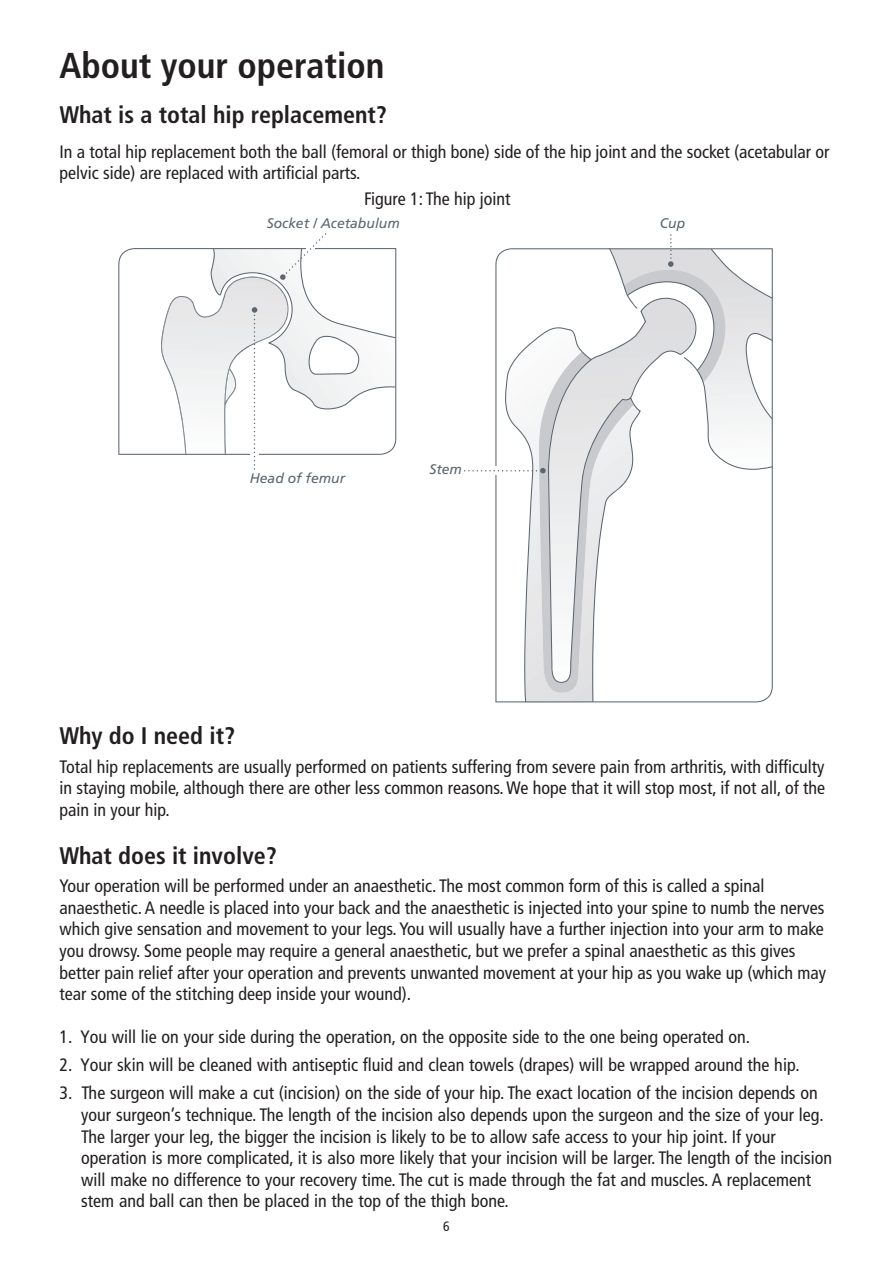
<style>
.page{position:relative;width:893px;height:1263px;background:#fff}
.page>*{position:absolute;margin:0;border:0;box-sizing:border-box;transform-origin:0 0}
.t1{font:700 condensed 36px "Frutiger LT Std";color:#231f20}
.t2{font:700 condensed 24px "Frutiger LT Std";color:#231f20}
.t3{font:condensed 18px/21.6px "Frutiger LT Std";color:#231f20}
.t4{font:italic 13.95px "Frutiger";color:#5b6670}
.t5{font:condensed 13.5px "Frutiger LT Std";color:#231f20}
</style>
<div class="page">
<svg style="left:118px;top:248px;width:278px;height:207px"></svg>
<svg style="left:160px;top:233px;width:235px;height:237px"></svg>
<svg style="left:505px;top:693px;width:191px;height:9px"></svg>
<svg style="left:464px;top:234px;width:309px;height:459px"></svg>
<p class="t1" style="left:60px;top:51px;width:327px">About your operation</p>
<p class="t2" style="left:60px;top:105px;width:329px">What is a total hip replacement?</p>
<p class="t3" style="left:60px;top:142px;width:771px">In a total hip replacement both the ball (femoral or thigh bone) side of the hip joint and the socket (acetabular or pelvic side) are replaced with artificial parts.</p>
<p class="t3" style="left:364px;top:189px;width:148px">Figure 1: The hip joint</p>
<p class="t4" style="left:267px;top:217px;width:135px">Socket / Acetabulum</p>
<p class="t4" style="left:250px;top:473px;width:97px">Head of femur</p>
<p class="t4" style="left:429px;top:463px;width:34px">Stem</p>
<p class="t4" style="left:660px;top:217px;width:27px">Cup</p>
<p class="t2" style="left:60px;top:726px;width:177px">Why do I need it?</p>
<p class="t3" style="left:60px;top:757px;width:767px;text-align:justify">Total hip replacements are usually performed on patients suffering from severe pain from arthritis, with difficulty in staying mobile, although there are other less common reasons. We hope that it will stop most, if not all, of the pain in your hip.</p>
<p class="t2" style="left:60px;top:846px;width:219px">What does it involve?</p>
<p class="t3" style="left:60px;top:877px;width:768px">Your operation will be performed under an anaesthetic. The most common form of this is called a spinal anaesthetic. A needle is placed into your back and the anaesthetic is injected into your spine to numb the nerves which give sensation and movement to your legs. You will usually have a further injection into your arm to make you drowsy. Some people may require a general anaesthetic, but we prefer a spinal anaesthetic as this gives better pain relief after your operation and prevents unwanted movement at your hip as you wake up (which may tear some of the stitching deep inside your wound).</p>
<p class="t3" style="left:60px;top:1028px;width:692px">1. You will lie on your side during the operation, on the opposite side to the one being operated on.</p>
<p class="t3" style="left:60px;top:1056px;width:742px">2. Your skin will be cleaned with antiseptic fluid and clean towels (drapes) will be wrapped around the hip.</p>
<p class="t3" style="left:81px;top:1084px;width:752px;text-indent:-22px">3. The surgeon will make a cut (incision) on the side of your hip. The exact location of the incision depends on your surgeon’s technique. The length of the incision also depends upon the surgeon and the size of your leg.<br>The larger your leg, the bigger the incision is likely to be to allow safe access to your hip joint. If your operation is more complicated, it is also more likely that your incision will be larger. The length of the incision will make no difference to your recovery time. The cut is made through the fat and muscles. A replacement stem and ball can then be placed in the top of the thigh bone.</p>
<p class="t5" style="left:443px;top:1220px;width:8px">6</p>
</div>
